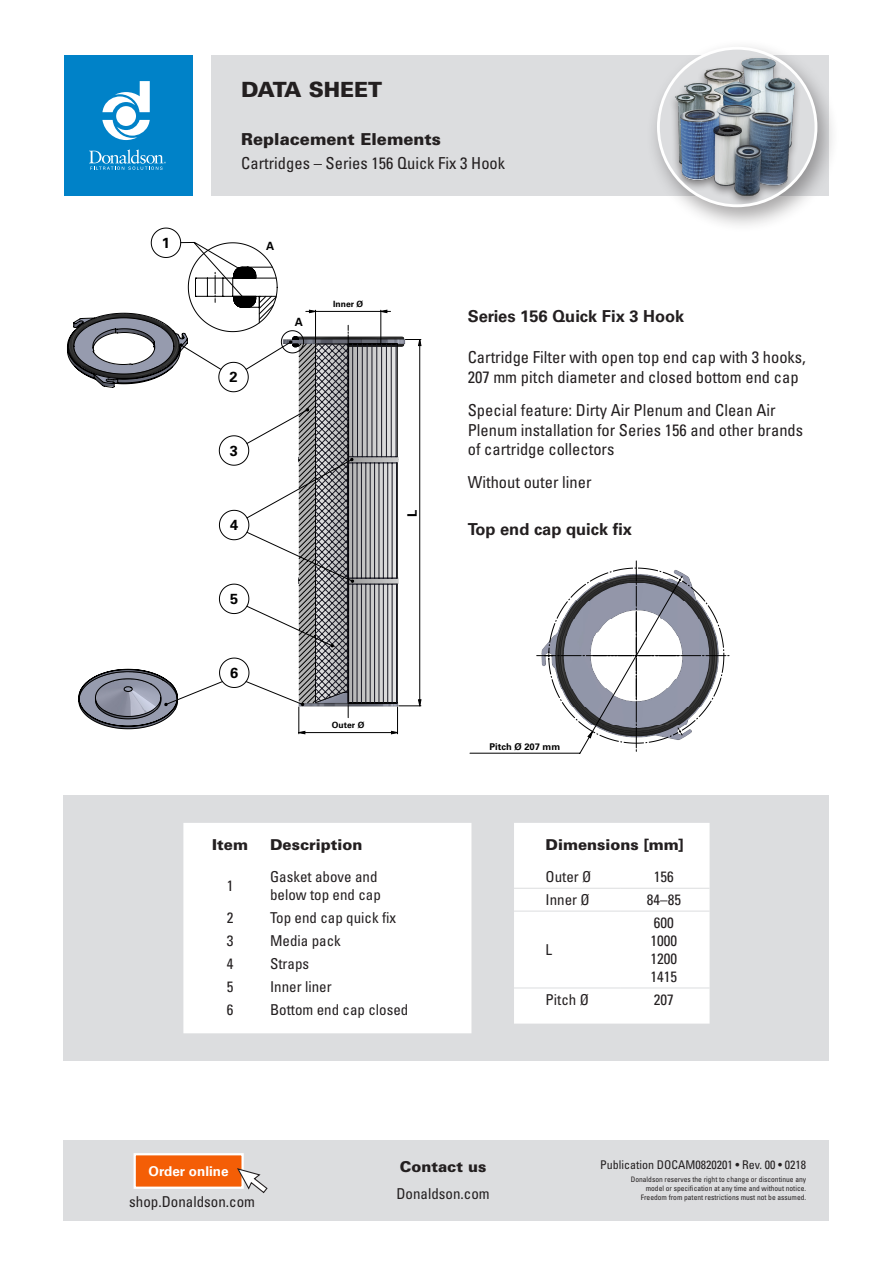
<style>
.page{position:relative;width:893px;height:1263px;background:#fff}
.page>*{position:absolute;margin:0;border:0;box-sizing:border-box;transform-origin:0 0}
.t1{font:900 21px "Univers LT Pro 75";color:#231f20}
.SideText_Body{font:condensed 16.5px/19.8px "Univers LT Pro";color:#231f20}
.SideText_Header{font:700 16.5px "Univers LT Pro 65";color:#231f20}
.Subtitle_ItemName{font:condensed 16.5px "Univers LT Pro";color:#231f20}
.Subtitle_MainCategor{font:900 16.5px "Univers LT Pro 75";color:#231f20}
.Table_Body_Descripti{font:condensed 15px/18px "Univers LT Pro";color:#231f20}
.Table_Header_Descrip{font:900 15px "Univers LT Pro 75";color:#231f20}
.Footer_URL{font:condensed 15px "Univers LT Pro";color:#231f20}
.Footer_Email{font:condensed 15px "Univers LT Pro";color:#231f20}
.Footer_ContactUs{font:900 15px "Univers LT Pro 75";color:#231f20}
.Table_Body_Item{font:condensed 15px "Univers LT Pro";color:#231f20}
.Table_Header_Item{font:900 15px "Univers LT Pro 75";color:#231f20}
.t2{font:700 14.55px "Univers LT Pro 65";color:#000}
.t3{font:700 13.5px "Univers LT Pro 65";color:#fff}
.t4{font:700 12.9px "Univers LT Pro 65";color:#000}
.Footer_RevisionInfo{font:condensed 12px "Univers LT Pro";color:#231f20}
.t5{font:700 11.4px "Univers LT Pro 65";color:#000}
.t6{font:700 9.3px "Univers LT Pro 65";color:#000}
.t7{font:700 8.55px "Univers LT Pro 65";color:#000}
.Footer_Disclaimer{font:condensed 7.5px/9px "Univers LT Pro";color:#231f20;text-align:right}
</style>
<div class="page">
<div style="left:211px;top:55px;width:618px;height:141px;background:#dcdddf"></div>
<div style="left:64px;top:55px;width:128px;height:141px;background:#0082c8"></div>
<svg style="left:89px;top:149px;width:77px;height:21px"></svg>
<svg style="left:102px;top:81px;width:48px;height:59px"></svg>
<div style="left:645px;top:39px;width:194px;height:194px;background:#231f20;opacity:.4"></div>
<div style="left:658px;top:48px;width:158px;height:158px;background:#dcdddf;border-radius:50%"></div>
<div style="left:668px;top:55px;width:133px;height:151px;background:#231f20;opacity:.5"></div>
<img style="left:675px;top:58px;width:120px;height:138px">
<div style="left:657px;top:47px;width:160px;height:160px;border:3px solid #fff;border-radius:50%"></div>
<svg style="left:67px;top:227px;width:354px;height:507px"></svg>
<div style="left:64px;top:795px;width:765px;height:266px;background:#dcdddf"></div>
<div style="left:183px;top:823px;width:288px;height:210px;background:#fff"></div>
<div style="left:514px;top:823px;width:196px;height:200px;background:#fff"></div>
<hr style="left:514px;top:888px;width:107px;height:1px;background:#dcdddf">
<hr style="left:621px;top:888px;width:89px;height:1px;background:#dcdddf">
<hr style="left:514px;top:911px;width:107px;height:1px;background:#dcdddf">
<hr style="left:621px;top:911px;width:89px;height:1px;background:#dcdddf">
<hr style="left:514px;top:988px;width:107px;height:1px;background:#dcdddf">
<hr style="left:621px;top:988px;width:89px;height:1px;background:#dcdddf">
<div style="left:64px;top:1140px;width:765px;height:80px;background:#dcdddf"></div>
<div style="left:135px;top:1154px;width:108px;height:34px;background:#f45e06"></div>
<div style="left:134px;top:1153px;width:110px;height:36px;border:2px solid #fff"></div>
<svg style="left:237px;top:1168px;width:31px;height:25px"></svg>
<svg style="left:470px;top:560px;width:259px;height:193px"></svg>
<p class="t2" style="left:162px;top:234px;width:10px">1</p>
<p class="t1" style="left:241px;top:76px;width:143px">DATA SHEET</p>
<p class="Subtitle_MainCategor" style="left:241px;top:129px;width:201px">Replacement Elements</p>
<p class="Subtitle_ItemName" style="left:241px;top:153px;width:265px">Cartridges – Series 156 Quick Fix 3 Hook</p>
<p class="t2" style="left:229px;top:368px;width:10px">2</p>
<p class="t2" style="left:230px;top:442px;width:10px">3</p>
<p class="t2" style="left:230px;top:516px;width:10px">4</p>
<p class="t2" style="left:230px;top:590px;width:10px">5</p>
<p class="t2" style="left:230px;top:664px;width:10px">6</p>
<p class="t5" style="left:266px;top:239px;width:10px">A</p>
<p class="t5" style="left:295px;top:316px;width:10px">A</p>
<p class="t7" style="left:333px;top:299px;width:32px">Inner Ø</p>
<p class="t7" style="left:332px;top:720px;width:34px">Outer Ø</p>
<p class="t4" style="left:405px;top:517px;width:9px;rotate:-90deg">L</p>
<p class="Table_Header_Item" style="left:212px;top:835px;width:37px">Item</p>
<p class="Table_Header_Descrip" style="left:270px;top:835px;width:94px">Description</p>
<p class="Table_Body_Item" style="left:227px;top:876px;width:8px">1</p>
<p class="Table_Body_Descripti" style="left:270px;top:868px;width:112px">Gasket above and below top end cap</p>
<p class="Table_Body_Item" style="left:227px;top:908px;width:8px">2</p>
<p class="Table_Body_Descripti" style="left:270px;top:908px;width:128px">Top end cap quick fix</p>
<p class="Table_Body_Item" style="left:227px;top:931px;width:8px">3</p>
<p class="Table_Body_Descripti" style="left:270px;top:931px;width:72px">Media pack</p>
<p class="Table_Body_Item" style="left:227px;top:954px;width:8px">4</p>
<p class="Table_Body_Descripti" style="left:270px;top:954px;width:41px">Straps</p>
<p class="Table_Body_Item" style="left:227px;top:977px;width:8px">5</p>
<p class="Table_Body_Descripti" style="left:270px;top:977px;width:63px">Inner liner</p>
<p class="Table_Body_Item" style="left:227px;top:1000px;width:8px">6</p>
<p class="Table_Body_Descripti" style="left:270px;top:1000px;width:140px">Bottom end cap closed</p>
<p class="SideText_Header" style="left:468px;top:307px;width:218px">Series 156 Quick Fix 3 Hook</p>
<p class="SideText_Body" style="left:468px;top:347px;width:340px">Cartridge Filter with open top end cap with 3 hooks,<br>207 mm pitch diameter and closed bottom end cap</p>
<p class="SideText_Body" style="left:468px;top:400px;width:337px">Special feature: Dirty Air Plenum and Clean Air<br>Plenum installation for Series 156 and other brands of cartridge collectors</p>
<p class="SideText_Body" style="left:468px;top:472px;width:125px">Without outer liner</p>
<p class="SideText_Header" style="left:468px;top:519px;width:166px">Top end cap quick fix</p>
<p class="t6" style="left:490px;top:742px;width:72px">Pitch Ø 207 mm</p>
<p class="Table_Header_Descrip" style="left:545px;top:835px;width:140px">Dimensions [mm]</p>
<p class="Table_Body_Descripti" style="left:545px;top:868px;width:47px">Outer Ø</p>
<p class="Table_Body_Descripti" style="left:654px;top:868px;width:21px">156</p>
<p class="Table_Body_Descripti" style="left:545px;top:890px;width:46px">Inner Ø</p>
<p class="Table_Body_Descripti" style="left:647px;top:890px;width:36px">84–85</p>
<p class="Table_Body_Descripti" style="left:545px;top:940px;width:8px">L</p>
<p class="Table_Body_Descripti" style="left:654px;top:913px;width:21px">600</p>
<p class="Table_Body_Descripti" style="left:651px;top:931px;width:28px">1000</p>
<p class="Table_Body_Descripti" style="left:651px;top:949px;width:28px">1200</p>
<p class="Table_Body_Descripti" style="left:651px;top:967px;width:28px">1415</p>
<p class="Table_Body_Descripti" style="left:545px;top:990px;width:45px">Pitch Ø</p>
<p class="Table_Body_Descripti" style="left:654px;top:990px;width:21px">207</p>
<p class="t3" style="left:149px;top:1163px;width:82px">Order online</p>
<p class="Footer_URL" style="left:129px;top:1192px;width:127px">shop.Donaldson.com</p>
<p class="Footer_ContactUs" style="left:400px;top:1157px;width:88px">Contact us</p>
<p class="Footer_Email" style="left:396px;top:1184px;width:95px">Donaldson.com</p>
<p class="Footer_RevisionInfo" style="left:600px;top:1157px;width:208px">Publication DOCAM0820201 • Rev. 00 • 0218</p>
<p class="Footer_Disclaimer" style="left:631px;top:1175px;width:177px">Donaldson reserves the right to change or discontinue any model or specification at any time and without notice.</p>
<p class="Footer_Disclaimer" style="left:641px;top:1193px;width:167px">Freedom from patent restrictions must not be assumed.</p>
</div>
